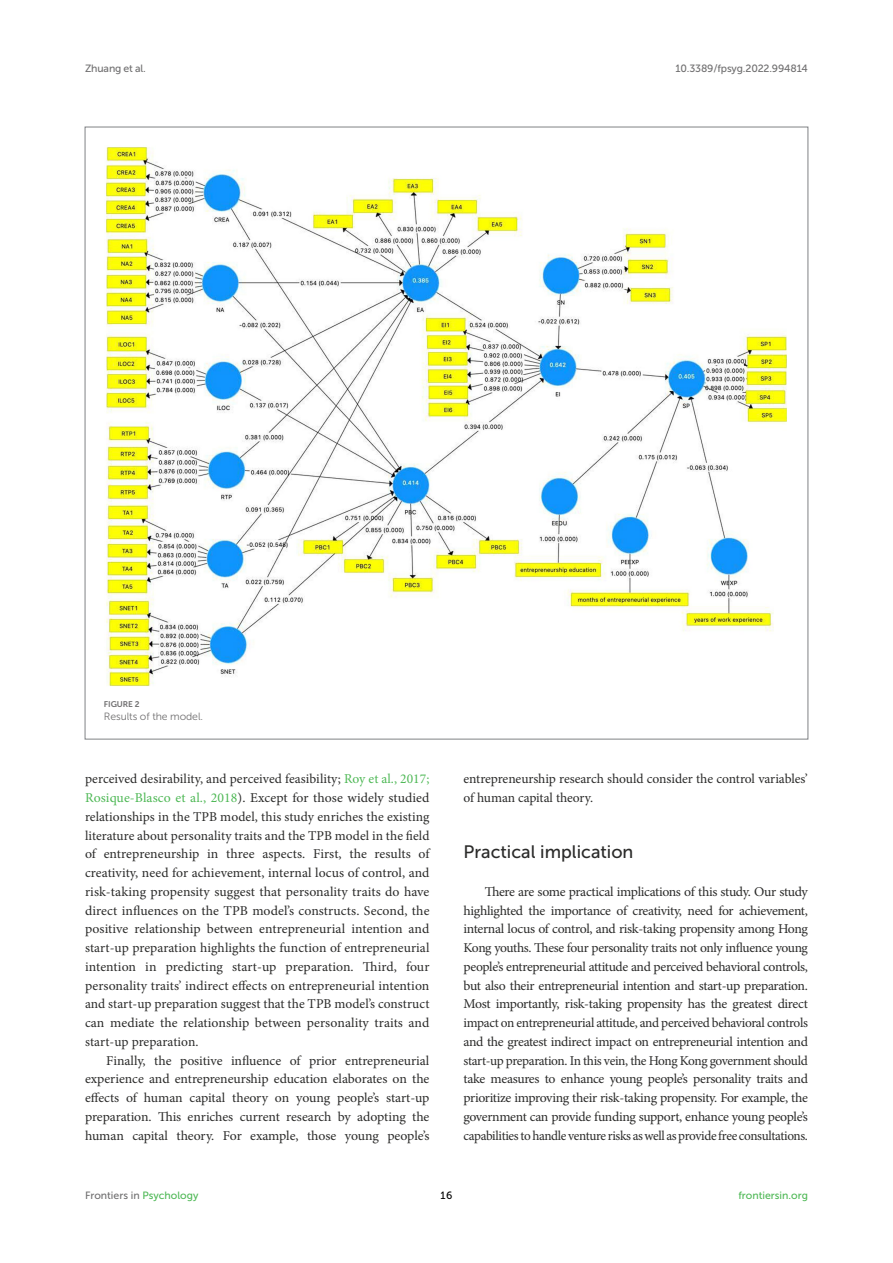
<style>
.page{position:relative;width:893px;height:1263px;background:#fff}
.page>*{position:absolute;margin:0;border:0;box-sizing:border-box;transform-origin:0 0}
.HEAD_2{font:18px "Museo Sans 500";color:#2b2b2a}
.TEXT{font:13.5px/18.8px "Minion Pro";letter-spacing:-.005em;color:#2b2b2a;text-align:justify}
.TEXT_FLUSH{font:13.5px/18.8px "Minion Pro";letter-spacing:-.03em;color:#2b2b2a;text-align:justify}
.t1{font:10.5px "Museo Sans 500";letter-spacing:-.015em;color:#706f70}
.FIG_LEG{font:10.5px "Museo Sans 300";letter-spacing:-.01em;color:#706f70}
.t2{font:10.5px "Museo Sans 500";color:#4eb855}
.t3{font:10.5px "Museo Sans 500";color:#000}
.FIG_HD{font:8.25px "Museo Sans 700";letter-spacing:-.01em;color:#706f70}
.s1{color:#4eb855}
</style>
<div class="page">
<img style="left:106px;top:147px;width:681px;height:540px">
<p class="t1" style="left:85px;top:63px;width:62px">Zhuang et al.</p>
<p class="t1" style="left:676px;top:63px;width:134px">10.3389/fpsyg.2022.994814</p>
<p class="FIG_HD" style="left:104px;top:699px;width:37px">FIGURE 2</p>
<p class="FIG_LEG" style="left:104px;top:711px;width:101px">Results of the model.</p>
<p class="TEXT" style="left:85px;top:770px;width:346px">perceived desirability, and perceived feasibility; <span class="s1">Roy et al., 2017; Rosique-Blasco et al., 2018</span>). Except for those widely studied relationships in the TPB model, this study enriches the existing literature about personality traits and the TPB model in the field of entrepreneurship in three aspects. First, the results of creativity, need for achievement, internal locus of control, and risk-taking propensity suggest that personality traits do have direct influences on the TPB model’s constructs. Second, the positive relationship between entrepreneurial intention and start-up preparation highlights the function of entrepreneurial intention in predicting start-up preparation. Third, four personality traits’ indirect effects on entrepreneurial intention and start-up preparation suggest that the TPB model’s construct can mediate the relationship between personality traits and start-up preparation.</p>
<p class="TEXT" style="left:85px;top:1051px;width:346px;text-indent:21px">Finally, the positive influence of prior entrepreneurial experience and entrepreneurship education elaborates on the effects of human capital theory on young people’s start-up preparation. This enriches current research by adopting the human capital theory. For example, those young people’s</p>
<p class="TEXT" style="left:463px;top:770px;width:346px">entrepreneurship research should consider the control variables’ of human capital theory.</p>
<p class="HEAD_2" style="left:463px;top:842px;width:171px">Practical implication</p>
<p class="TEXT_FLUSH" style="left:463px;top:882px;width:346px;text-indent:21px">There are some practical implications of this study. Our study highlighted the importance of creativity, need for achievement, internal locus of control, and risk-taking propensity among Hong Kong youths. These four personality traits not only influence young people’s entrepreneurial attitude and perceived behavioral controls, but also their entrepreneurial intention and start-up preparation.<br>Most importantly, risk-taking propensity has the greatest direct impact on entrepreneurial attitude, and perceived behavioral controls and the greatest indirect impact on entrepreneurial intention and start-up preparation. In this vein, the Hong Kong government should take measures to enhance young people’s personality traits and prioritize improving their risk-taking propensity. For example, the government can provide funding support, enhance young people’s capabilities to handle venture risks as well as provide free consultations.</p>
<p class="t1" style="left:85px;top:1190px;width:115px">Frontiers in <span class="s1">Psychology</span></p>
<p class="t3" style="left:440px;top:1190px;width:13px">16</p>
<p class="t2" style="left:738px;top:1190px;width:71px">frontiersin.org</p>
</div>
